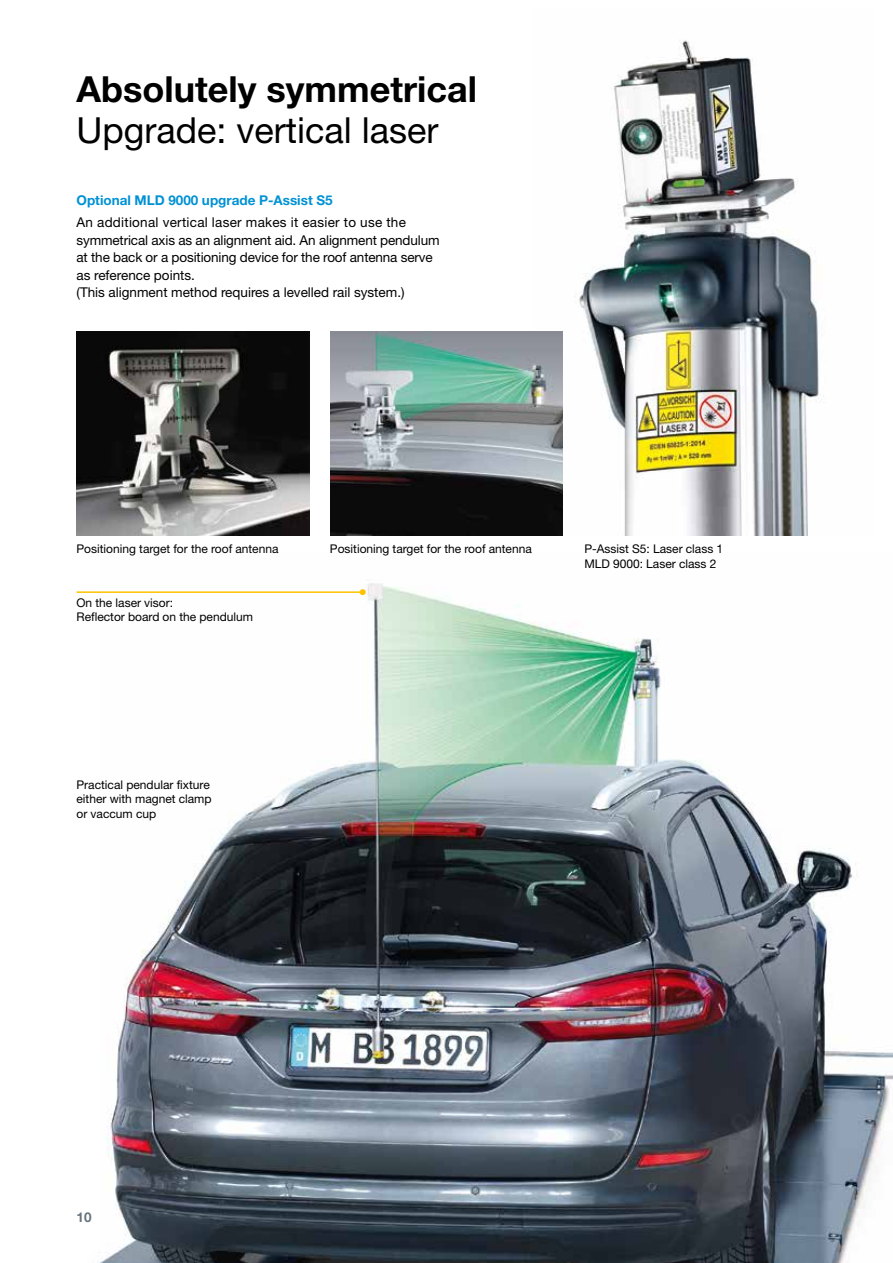
<style>
.page{position:relative;width:893px;height:1263px;background:#fff}
.page>*{position:absolute;margin:0;border:0;box-sizing:border-box;transform-origin:0 0}
.t1{font:700 36px "Helvetica Neue LT Pro";color:#000}
.t2{font:36px "Helvetica Neue LT Pro";color:#000}
.t3{font:13.5px/17.5px "Helvetica Neue LT Pro";letter-spacing:-.005em;color:#000}
.t4{font:700 13.5px "Helvetica Neue LT Pro";color:#0092d4}
.t5{font:700 13.5px "Helvetica Neue LT Pro";color:#68757d}
.t6{font:12px/14.4px "Helvetica Neue LT Pro";color:#000}
</style>
<div class="page">
<img style="left:98px;top:583px;width:795px;height:680px">
<img style="left:534px;top:40px;width:290px;height:496px">
<img style="left:330px;top:332px;width:233px;height:204px">
<img style="left:77px;top:332px;width:232px;height:204px">
<hr style="left:77px;top:591px;width:286px;height:2px;background:#fdc300">
<svg style="left:360px;top:589px;width:6px;height:6px"></svg>
<h1 class="t1" style="left:77px;top:67px;width:402px">Absolutely symmetrical</h1>
<h1 class="t2" style="left:77px;top:108px;width:363px">Upgrade: vertical laser</h1>
<p class="t4" style="left:77px;top:192px;width:258px">Optional MLD 9000 upgrade P-Assist S5</p>
<p class="t3" style="left:77px;top:213px;width:365px">An additional vertical laser makes it easier to use the symmetrical axis as an alignment aid. An alignment pendulum at the back or a positioning device for the roof antenna serve as reference points.<br>(This alignment method requires a levelled rail system.)</p>
<p class="t6" style="left:77px;top:541px;width:203px">Positioning target for the roof antenna</p>
<p class="t6" style="left:330px;top:541px;width:203px">Positioning target for the roof antenna</p>
<p class="t6" style="left:77px;top:595px;width:178px">On the laser visor:<br>Reflector board on the pendulum</p>
<p class="t6" style="left:584px;top:541px;width:140px;line-height:15px">P-Assist S5: Laser class 1<br>MLD 9000: Laser class 2</p>
<p class="t6" style="left:77px;top:777px;width:137px">Practical pendular fixture either with magnet clamp or vaccum cup</p>
<p class="t5" style="left:77px;top:1208px;width:17px">10</p>
</div>
